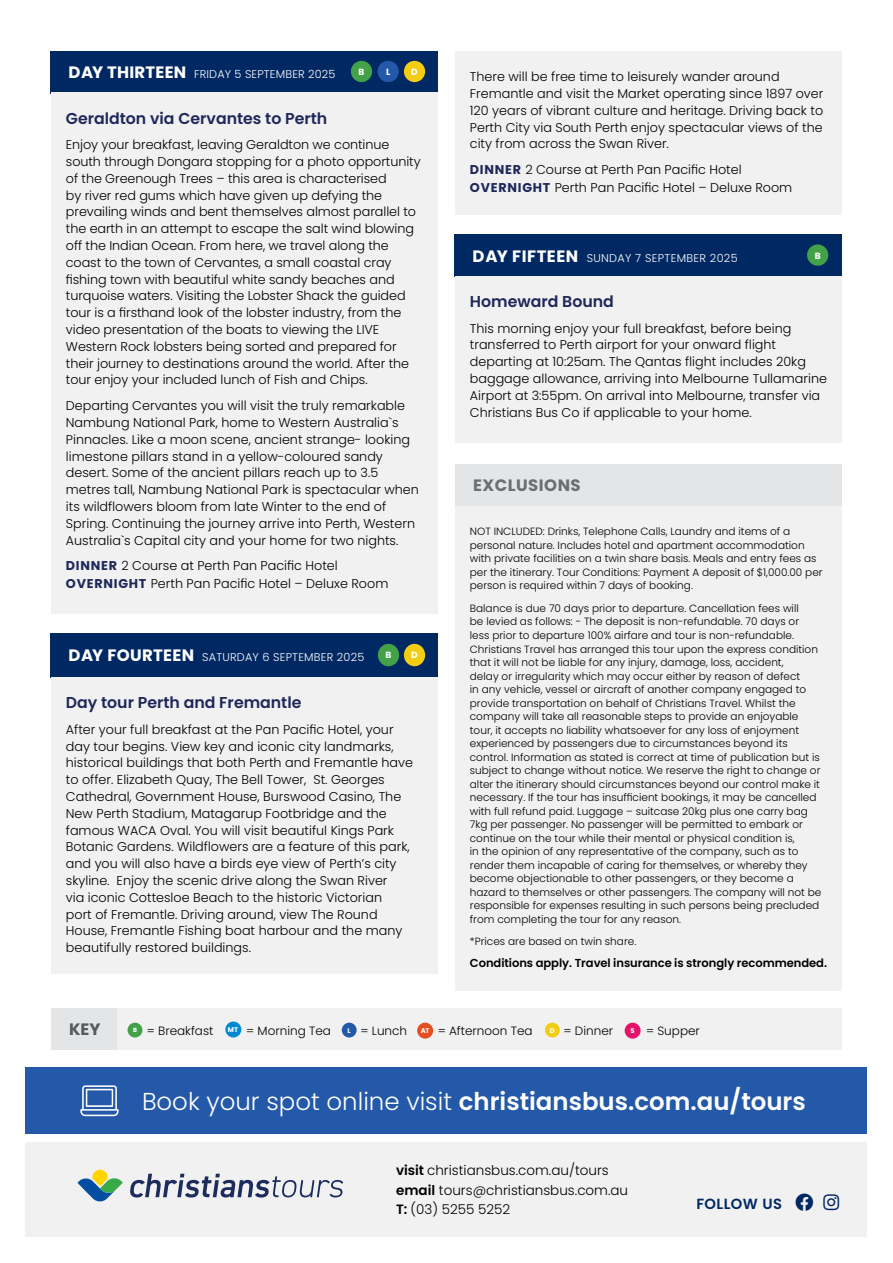
<style>
.page{position:relative;width:893px;height:1263px;background:#fff}
.page>*{position:absolute;margin:0;border:0;box-sizing:border-box;transform-origin:0 0}
.t1{font:600 24.45px "Poppins";color:#fff}
.t2{font:700 16.5px "Poppins";letter-spacing:.03em;color:#6d6e71}
.t3{font:700 16.5px "Poppins";color:#58595b}
.t4{font:600 15.75px "Poppins";color:#1e2859}
.t5{font:600 14.7px "Poppins";letter-spacing:.03em;color:#002862}
.t6{font:300 13.5px/19.5px "Poppins";color:#000}
.t7{font:300 12.75px/16.8px "Poppins";color:#000}
.t8{font:300 12px "Poppins";color:#000}
.t9{font:600 11.55px "Poppins";letter-spacing:-.005em;color:#000}
.t10{font:300 11.25px "Poppins";letter-spacing:.02em;color:#fff}
.t11{font:300 10.5px/13.5px "Poppins";color:#000}
.t12{font:700 9px "Poppins";color:#fff}
.t13{font:700 6.75px "Poppins";color:#fff}
.t14{font:700 6px "Poppins";color:#fff}
.s1{font-weight:700;font-size:16.5px}
.s2{font-weight:700;color:#1e2859}
.s3{font-weight:300}
.s4{font-weight:600}
</style>
<div class="page">
<div style="left:26px;top:1067px;width:841px;height:67px;background:#2459a9"></div>
<svg style="left:80px;top:1085px;width:39px;height:31px"></svg>
<div style="left:26px;top:1142px;width:841px;height:95px;background:#f1f1f2"></div>
<svg style="left:130px;top:1174px;width:213px;height:23px"></svg>
<svg style="left:77px;top:1170px;width:46px;height:32px"></svg>
<div style="left:455px;top:503px;width:387px;height:488px;background:#f1f1f2"></div>
<div style="left:50px;top:51px;width:388px;height:42px;background:#002862"></div>
<div style="left:50px;top:633px;width:388px;height:44px;background:#002862"></div>
<div style="left:455px;top:235px;width:387px;height:42px;background:#002862"></div>
<div style="left:51px;top:92px;width:387px;height:522px;background:#f1f1f2"></div>
<div style="left:455px;top:276px;width:387px;height:167px;background:#f1f1f2"></div>
<div style="left:51px;top:677px;width:387px;height:297px;background:#f1f1f2"></div>
<div style="left:807px;top:244px;width:21px;height:22px;background:#43a147;border-radius:50%"></div>
<div style="left:378px;top:644px;width:21px;height:22px;background:#43a147;border-radius:50%"></div>
<div style="left:404px;top:644px;width:21px;height:22px;background:#f2cd14;border-radius:50%"></div>
<div style="left:404px;top:61px;width:21px;height:21px;background:#f2cd14;border-radius:50%"></div>
<div style="left:455px;top:464px;width:387px;height:42px;background:#e4e5e6"></div>
<div style="left:51px;top:1008px;width:791px;height:41px;background:#f1f1f2"></div>
<div style="left:51px;top:1008px;width:65px;height:41px;background:#e4e5e6"></div>
<div style="left:128px;top:1023px;width:14px;height:14px;background:#43a147;border-radius:50%"></div>
<div style="left:545px;top:1023px;width:15px;height:14px;background:#f2cd14;border-radius:50%"></div>
<div style="left:342px;top:1023px;width:15px;height:14px;background:#2459a9;border-radius:50%"></div>
<div style="left:225px;top:1021px;width:16px;height:16px;background:#0089d1;border-radius:50%"></div>
<div style="left:417px;top:1023px;width:16px;height:15px;background:#e64d21;border-radius:50%"></div>
<div style="left:625px;top:1023px;width:16px;height:15px;background:#e31369;border-radius:50%"></div>
<div style="left:351px;top:61px;width:21px;height:21px;background:#43a147;border-radius:50%"></div>
<div style="left:378px;top:61px;width:21px;height:21px;background:#2459a9;border-radius:50%"></div>
<div style="left:455px;top:51px;width:387px;height:164px;background:#f1f1f2"></div>
<p class="t10" style="left:68px;top:68px;width:268px"><span class="s1">DAY THIRTEEN</span> FRIDAY 5 SEPTEMBER 2025</p>
<p class="t12" style="left:359px;top:67px;width:7px">B</p>
<p class="t12" style="left:386px;top:67px;width:6px">L</p>
<p class="t7" style="left:470px;top:68px;width:355px">There will be free time to leisurely wander around Fremantle and visit the Market operating since 1897 over 120 years of vibrant culture and heritage. Driving back to Perth City via South Perth enjoy spectacular views of the city from across the Swan River.</p>
<p class="t7" style="left:470px;top:161px;width:324px;line-height:17.7px"><span class="s2">DINNER</span> 2 Course at Perth Pan Pacific Hotel<br><span class="s2">OVERNIGHT</span> Perth Pan Pacific Hotel – Deluxe Room</p>
<p class="t12" style="left:411px;top:67px;width:8px">D</p>
<p class="t4" style="left:66px;top:109px;width:263px">Geraldton via Cervantes to Perth</p>
<p class="t7" style="left:66px;top:136px;width:356px">Enjoy your breakfast, leaving Geraldton we continue south through Dongara stopping for a photo opportunity of the Greenough Trees – this area is characterised<br>by river red gums which have given up defying the prevailing winds and bent themselves almost parallel to the earth in an attempt to escape the salt wind blowing off the Indian Ocean. From here, we travel along the coast to the town of Cervantes, a small coastal cray fishing town with beautiful white sandy beaches and turquoise waters. Visiting the Lobster Shack the guided tour is a firsthand look of the lobster industry, from the video presentation of the boats to viewing the LIVE Western Rock lobsters being sorted and prepared for their journey to destinations around the world. After the tour enjoy your included lunch of Fish and Chips.</p>
<p class="t7" style="left:66px;top:397px;width:354px">Departing Cervantes you will visit the truly remarkable Nambung National Park, home to Western Australia`s Pinnacles. Like a moon scene, ancient strange- looking limestone pillars stand in a yellow-coloured sandy desert. Some of the ancient pillars reach up to 3.5 metres tall, Nambung National Park is spectacular when its wildflowers bloom from late Winter to the end of Spring. Continuing the journey arrive into Perth, Western Australia`s Capital city and your home for two nights.</p>
<p class="t7" style="left:66px;top:557px;width:324px;line-height:17.7px"><span class="s2">DINNER</span> 2 Course at Perth Pan Pacific Hotel<br><span class="s2">OVERNIGHT</span> Perth Pan Pacific Hotel – Deluxe Room</p>
<p class="t10" style="left:473px;top:252px;width:267px"><span class="s1">DAY FIFTEEN</span> SUNDAY 7 SEPTEMBER 2025</p>
<p class="t12" style="left:815px;top:250px;width:7px">B</p>
<p class="t4" style="left:470px;top:293px;width:146px">Homeward Bound</p>
<p class="t7" style="left:470px;top:320px;width:359px">This morning enjoy your full breakfast, before being transferred to Perth airport for your onward flight departing at 10:25am. The Qantas flight includes 20kg baggage allowance, arriving into Melbourne Tullamarine Airport at 3:55pm. On arrival into Melbourne, transfer via Christians Bus Co if applicable to your home.</p>
<p class="t2" style="left:473px;top:476px;width:109px">EXCLUSIONS</p>
<p class="t11" style="left:470px;top:525px;width:354px">NOT INCLUDED: Drinks, Telephone Calls, Laundry and items of a personal nature. Includes hotel and apartment accommodation with private facilities on a twin share basis. Meals and entry fees as per the itinerary. Tour Conditions: Payment A deposit of $1,000.00 per person is required within 7 days of booking.</p>
<p class="t11" style="left:470px;top:602px;width:353px">Balance is due 70 days prior to departure. Cancellation fees will<br>be levied as follows: - The deposit is non-refundable. 70 days or less prior to departure 100% airfare and tour is non-refundable.<br>Christians Travel has arranged this tour upon the express condition that it will not be liable for any injury, damage, loss, accident,<br>delay or irregularity which may occur either by reason of defect<br>in any vehicle, vessel or aircraft of another company engaged to provide transportation on behalf of Christians Travel. Whilst the company will take all reasonable steps to provide an enjoyable tour, it accepts no liability whatsoever for any loss of enjoyment experienced by passengers due to circumstances beyond its control. Information as stated is correct at time of publication but is subject to change without notice. We reserve the right to change or alter the itinerary should circumstances beyond our control make it necessary. If the tour has insufficient bookings, it may be cancelled with full refund paid. Luggage – suitcase 20kg plus one carry bag 7kg per passenger. No passenger will be permitted to embark or continue on the tour while their mental or physical condition is,<br>in the opinion of any representative of the company, such as to render them incapable of caring for themselves, or whereby they become objectionable to other passengers, or they become a hazard to themselves or other passengers. The company will not be responsible for expenses resulting in such persons being precluded from completing the tour for any reason.</p>
<p class="t11" style="left:470px;top:935px;width:168px">*Prices are based on twin share.</p>
<p class="t9" style="left:470px;top:956px;width:359px">Conditions apply. Travel insurance is strongly recommended.</p>
<p class="t10" style="left:68px;top:651px;width:297px"><span class="s1">DAY FOURTEEN</span> SATURDAY 6 SEPTEMBER 2025</p>
<p class="t12" style="left:386px;top:650px;width:7px">B</p>
<p class="t12" style="left:411px;top:650px;width:8px">D</p>
<p class="t4" style="left:66px;top:694px;width:237px">Day tour Perth and Fremantle</p>
<p class="t7" style="left:66px;top:721px;width:349px">After your full breakfast at the Pan Pacific Hotel, your day tour begins. View key and iconic city landmarks, historical buildings that both Perth and Fremantle have to offer. Elizabeth Quay, The Bell Tower, St. Georges Cathedral, Government House, Burswood Casino, The New Perth Stadium, Matagarup Footbridge and the famous WACA Oval. You will visit beautiful Kings Park Botanic Gardens. Wildflowers are a feature of this park, and you will also have a birds eye view of Perth’s city skyline. Enjoy the scenic drive along the Swan River<br>via iconic Cottesloe Beach to the historic Victorian<br>port of Fremantle. Driving around, view The Round House, Fremantle Fishing boat harbour and the many beautifully restored buildings.</p>
<p class="t3" style="left:69px;top:1020px;width:33px">KEY</p>
<p class="t8" style="left:147px;top:1023px;width:68px">= Breakfast</p>
<p class="t8" style="left:246px;top:1023px;width:86px">= Morning Tea</p>
<p class="t8" style="left:361px;top:1023px;width:48px">= Lunch</p>
<p class="t8" style="left:438px;top:1023px;width:96px">= Afternoon Tea</p>
<p class="t8" style="left:563px;top:1023px;width:51px">= Dinner</p>
<p class="t8" style="left:646px;top:1023px;width:55px">= Supper</p>
<p class="t14" style="left:133px;top:1026px;width:5px">B</p>
<p class="t13" style="left:228px;top:1026px;width:12px">MT</p>
<p class="t13" style="left:348px;top:1027px;width:5px">L</p>
<p class="t13" style="left:421px;top:1027px;width:10px">AT</p>
<p class="t13" style="left:550px;top:1027px;width:6px">D</p>
<p class="t13" style="left:630px;top:1027px;width:6px">S</p>
<h1 class="t1" style="left:142px;top:1087px;width:665px"><span class="s3">Book your spot online visit</span> christiansbus.com.au/tours</h1>
<p class="t6" style="left:396px;top:1160px;width:234px"><span class="s4">visit</span> christiansbus.com.au/tours <span class="s4">email</span> tours@christiansbus.com.au<br><span class="s4">T:</span> (03) 5255 5252</p>
<p class="t5" style="left:696px;top:1195px;width:87px">FOLLOW US</p>
</div>
